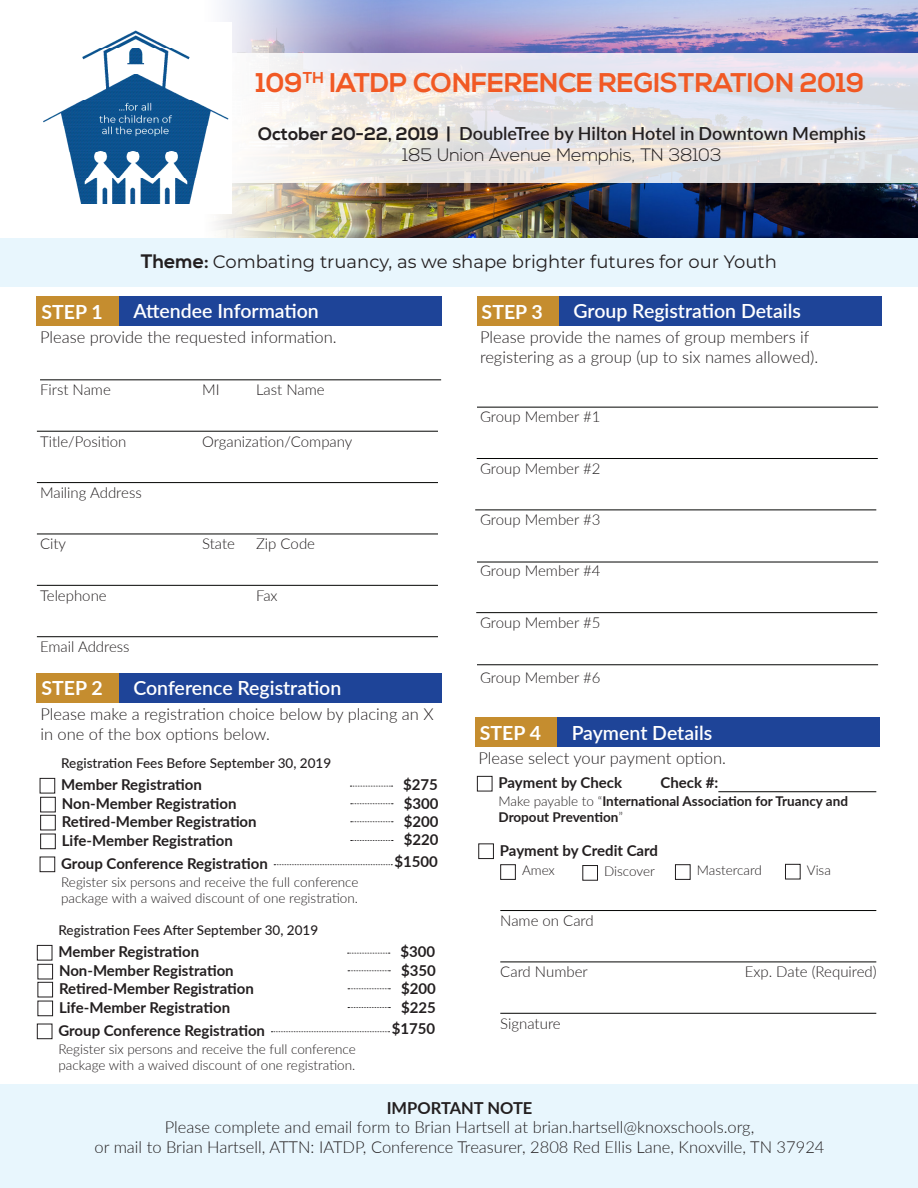
<style>
.page{position:relative;width:918px;height:1188px;background:#fff}
.page>*{position:absolute;margin:0;border:0;box-sizing:border-box;transform-origin:0 0}
.t1{font:700 27px "Nexa";color:#f15924}
.t2{font:600 19.5px "Lato";color:#fff}
.t3{font:700 19.5px "Lato";color:#fff}
.t4{font:600 18px/20.7px "Lato";color:#231f20;text-align:center}
.t5{font:18px "Montserrat";color:#231f20}
.t6{font:300 16.5px "Lato";color:#231f20}
.t7{font:700 16.5px "Lato";color:#231f20}
.t8{font:700 15px "Lato";color:#231f20}
.t9{font:300 15px "Lato";color:#231f20}
.t10{font:300 13.5px "Lato";color:#231f20}
.t11{font:500 13.5px "Lato";color:#231f20}
.t12{font:700 13.5px "Lato";color:#231f20}
.s1{font-family:"Nexa";font-weight:700}
.s2{font-family:"Nexa";font-weight:300}
.s3{font-family:"Nexa";font-weight:700;font-size:19.5px}
.s4{font-weight:300}
</style>
<div class="page">
<img style="left:216px;top:0;width:702px;height:238px">
<svg style="left:232px;top:54px;width:686px;height:129px;background:#e7e6e8"></svg>
<img style="left:43px;top:22px;width:189px;height:191px">
<div style="left:0;top:238px;width:918px;height:49px;background:#e8f6fd"></div>
<div style="left:37px;top:296px;width:82px;height:30px;background:#c58d2f"></div>
<div style="left:119px;top:296px;width:322px;height:30px;background:#1e4498"></div>
<hr style="left:40px;top:379px;width:401px;height:1px;background:#040503">
<hr style="left:37px;top:431px;width:401px;height:1px;background:#040503">
<hr style="left:37px;top:482px;width:401px;height:1px;background:#040503">
<hr style="left:37px;top:534px;width:401px;height:1px;background:#040503">
<hr style="left:37px;top:585px;width:401px;height:1px;background:#040503">
<hr style="left:37px;top:636px;width:401px;height:1px;background:#040503">
<div style="left:37px;top:673px;width:82px;height:30px;background:#c58d2f"></div>
<div style="left:119px;top:673px;width:322px;height:30px;background:#1e4498"></div>
<div style="left:40px;top:778px;width:15px;height:15px;border:1px solid #201d1e"></div>
<div style="left:40px;top:857px;width:15px;height:15px;border:1px solid #201d1e"></div>
<svg style="left:274px;top:864px;width:118px;height:1px"></svg>
<svg style="left:350px;top:786px;width:43px;height:1px"></svg>
<div style="left:477px;top:296px;width:82px;height:30px;background:#c58d2f"></div>
<div style="left:559px;top:296px;width:322px;height:30px;background:#1e4498"></div>
<hr style="left:477px;top:458px;width:401px;height:1px;background:#040503">
<hr style="left:475px;top:510px;width:401px;height:1px;background:#040503">
<hr style="left:477px;top:562px;width:401px;height:1px;background:#040503">
<hr style="left:477px;top:664px;width:401px;height:1px;background:#040503">
<hr style="left:476px;top:612px;width:401px;height:1px;background:#040503">
<hr style="left:477px;top:407px;width:401px;height:1px;background:#040503">
<div style="left:475px;top:718px;width:82px;height:29px;background:#c58d2f"></div>
<div style="left:557px;top:718px;width:322px;height:29px;background:#1e4498"></div>
<hr style="left:500px;top:910px;width:376px;height:1px;background:#040503">
<hr style="left:500px;top:962px;width:376px;height:1px;background:#040503">
<hr style="left:500px;top:1013px;width:376px;height:1px;background:#040503">
<div style="left:477px;top:776px;width:15px;height:15px;border:1px solid #201d1e"></div>
<div style="left:478px;top:843px;width:16px;height:16px;border:1px solid #201d1e"></div>
<div style="left:500px;top:864px;width:16px;height:16px;border:1px solid #201d1e"></div>
<div style="left:582px;top:865px;width:16px;height:16px;border:1px solid #201d1e"></div>
<div style="left:675px;top:864px;width:16px;height:16px;border:1px solid #201d1e"></div>
<div style="left:785px;top:864px;width:16px;height:15px;border:1px solid #201d1e"></div>
<div style="left:0;top:1084px;width:918px;height:104px;background:#e8f6fd"></div>
<hr style="left:718px;top:791px;width:158px;height:1px;background:#040503">
<div style="left:40px;top:797px;width:16px;height:15px;border:1px solid #201d1e"></div>
<svg style="left:351px;top:803px;width:42px;height:1px"></svg>
<div style="left:40px;top:815px;width:16px;height:15px;border:1px solid #201d1e"></div>
<svg style="left:351px;top:821px;width:42px;height:1px"></svg>
<div style="left:40px;top:834px;width:16px;height:15px;border:1px solid #201d1e"></div>
<svg style="left:351px;top:840px;width:42px;height:1px"></svg>
<div style="left:37px;top:945px;width:15px;height:15px;border:1px solid #201d1e"></div>
<div style="left:37px;top:1024px;width:15px;height:15px;border:1px solid #201d1e"></div>
<svg style="left:271px;top:1031px;width:119px;height:1px"></svg>
<svg style="left:348px;top:953px;width:42px;height:1px"></svg>
<div style="left:38px;top:964px;width:15px;height:15px;border:1px solid #201d1e"></div>
<svg style="left:348px;top:970px;width:42px;height:1px"></svg>
<div style="left:38px;top:982px;width:15px;height:15px;border:1px solid #201d1e"></div>
<svg style="left:348px;top:988px;width:42px;height:1px"></svg>
<div style="left:38px;top:1001px;width:15px;height:15px;border:1px solid #201d1e"></div>
<svg style="left:348px;top:1007px;width:42px;height:1px"></svg>
<p class="t1" style="left:256px;top:67px;width:610px">109<sup>TH</sup> IATDP CONFERENCE REGISTRATION 2019</p>
<p class="t4" style="left:258px;top:122px;width:609px"><span class="s1">October 20-22, 2019 |</span> DoubleTree by Hilton Hotel in Downtown Memphis<br><span class="s2">185 Union Avenue Memphis, TN 38103</span></p>
<p class="t5" style="left:141px;top:249px;width:638px"><span class="s3">Theme:</span> Combating truancy, as we shape brighter futures for our Youth</p>
<p class="t3" style="left:42px;top:297px;width:63px">STEP 1</p>
<p class="t2" style="left:133px;top:297px;width:187px">Attendee Information</p>
<p class="t6" style="left:40px;top:325px;width:298px">Please provide the requested information.</p>
<p class="t9" style="left:40px;top:379px;width:72px">First Name</p>
<p class="t9" style="left:202px;top:379px;width:19px">MI</p>
<p class="t9" style="left:256px;top:379px;width:70px">Last Name</p>
<p class="t9" style="left:40px;top:431px;width:88px">Title/Position</p>
<p class="t9" style="left:202px;top:431px;width:152px">Organization/Company</p>
<p class="t9" style="left:40px;top:482px;width:103px">Mailing Address</p>
<p class="t9" style="left:40px;top:534px;width:28px">City</p>
<p class="t9" style="left:202px;top:534px;width:34px">State</p>
<p class="t9" style="left:256px;top:534px;width:61px">Zip Code</p>
<p class="t9" style="left:40px;top:585px;width:68px">Telephone</p>
<p class="t9" style="left:256px;top:585px;width:23px">Fax</p>
<p class="t9" style="left:40px;top:636px;width:91px">Email Address</p>
<p class="t3" style="left:42px;top:674px;width:63px">STEP 2</p>
<p class="t2" style="left:133px;top:674px;width:210px">Conference Registration</p>
<p class="t6" style="left:40px;top:703px;width:395px">Please make a registration choice below by placing an X</p>
<p class="t6" style="left:40px;top:723px;width:231px">in one of the box options below.</p>
<p class="t8" style="left:61px;top:774px;width:142px">Member Registration</p>
<p class="t11" style="left:61px;top:754px;width:272px">Registration Fees Before September 30, 2019</p>
<p class="t8" style="left:403px;top:773px;width:36px">$275</p>
<p class="t8" style="left:62px;top:792px;width:176px">Non-Member Registration</p>
<p class="t8" style="left:404px;top:792px;width:36px">$300</p>
<p class="t8" style="left:62px;top:810px;width:196px">Retired-Member Registration</p>
<p class="t8" style="left:404px;top:810px;width:36px">$200</p>
<p class="t8" style="left:62px;top:829px;width:173px">Life-Member Registration</p>
<p class="t8" style="left:404px;top:829px;width:36px">$220</p>
<p class="t8" style="left:61px;top:852px;width:208px">Group Conference Registration</p>
<p class="t10" style="left:61px;top:872px;width:299px">Register six persons and receive the full conference</p>
<p class="t10" style="left:61px;top:889px;width:298px">package with a waived discount of one registration.</p>
<p class="t11" style="left:58px;top:921px;width:261px">Registration Fees After September 30, 2019</p>
<p class="t8" style="left:58px;top:941px;width:142px">Member Registration</p>
<p class="t8" style="left:395px;top:850px;width:45px">$1500</p>
<p class="t8" style="left:400px;top:940px;width:36px">$300</p>
<p class="t8" style="left:59px;top:959px;width:176px">Non-Member Registration</p>
<p class="t8" style="left:401px;top:959px;width:36px">$350</p>
<p class="t8" style="left:59px;top:977px;width:196px">Retired-Member Registration</p>
<p class="t8" style="left:401px;top:977px;width:36px">$200</p>
<p class="t8" style="left:59px;top:996px;width:173px">Life-Member Registration</p>
<p class="t8" style="left:401px;top:996px;width:36px">$225</p>
<p class="t8" style="left:58px;top:1019px;width:208px">Group Conference Registration</p>
<p class="t10" style="left:58px;top:1039px;width:299px">Register six persons and receive the full conference</p>
<p class="t10" style="left:58px;top:1056px;width:298px">package with a waived discount of one registration.</p>
<p class="t8" style="left:392px;top:1017px;width:45px">$1750</p>
<p class="t3" style="left:482px;top:297px;width:63px">STEP 3</p>
<p class="t2" style="left:573px;top:297px;width:229px">Group Registration Details</p>
<p class="t6" style="left:480px;top:325px;width:331px">Please provide the names of group members if</p>
<p class="t6" style="left:480px;top:345px;width:340px">registering as a group (up to six names allowed).</p>
<p class="t9" style="left:480px;top:407px;width:122px">Group Member #1</p>
<p class="t9" style="left:480px;top:458px;width:122px">Group Member #2</p>
<p class="t9" style="left:480px;top:509px;width:122px">Group Member #3</p>
<p class="t9" style="left:480px;top:561px;width:122px">Group Member #4</p>
<p class="t9" style="left:480px;top:612px;width:122px">Group Member #5</p>
<p class="t9" style="left:480px;top:667px;width:122px">Group Member #6</p>
<p class="t3" style="left:480px;top:719px;width:63px">STEP 4</p>
<p class="t2" style="left:572px;top:718px;width:142px">Payment Details</p>
<p class="t6" style="left:478px;top:747px;width:249px">Please select your payment option.</p>
<p class="t8" style="left:499px;top:772px;width:125px">Payment by Check</p>
<p class="t8" style="left:661px;top:772px;width:59px">Check #:</p>
<p class="t12" style="left:499px;top:791px;width:351px"><span class="s4">Make payable to “</span>International Association for Truancy and</p>
<p class="t12" style="left:499px;top:807px;width:126px">Dropout Prevention<span class="s4">”</span></p>
<p class="t8" style="left:500px;top:839px;width:160px">Payment by Credit Card</p>
<p class="t10" style="left:522px;top:861px;width:34px">Amex</p>
<p class="t10" style="left:604px;top:862px;width:52px">Discover</p>
<p class="t10" style="left:697px;top:861px;width:67px">Mastercard</p>
<p class="t10" style="left:807px;top:861px;width:26px">Visa</p>
<p class="t9" style="left:500px;top:910px;width:95px">Name on Card</p>
<p class="t9" style="left:500px;top:962px;width:89px">Card Number</p>
<p class="t9" style="left:745px;top:962px;width:134px">Exp. Date (Required)</p>
<p class="t9" style="left:500px;top:1013px;width:62px">Signature</p>
<p class="t7" style="left:387px;top:1096px;width:147px">IMPORTANT NOTE</p>
<p class="t6" style="left:165px;top:1116px;width:591px">Please complete and email form to Brian Hartsell at brian.hartsell@knoxschools.org,</p>
<p class="t6" style="left:95px;top:1136px;width:731px">or mail to Brian Hartsell, ATTN: IATDP, Conference Treasurer, 2808 Red Ellis Lane, Knoxville, TN 37924</p>
</div>
